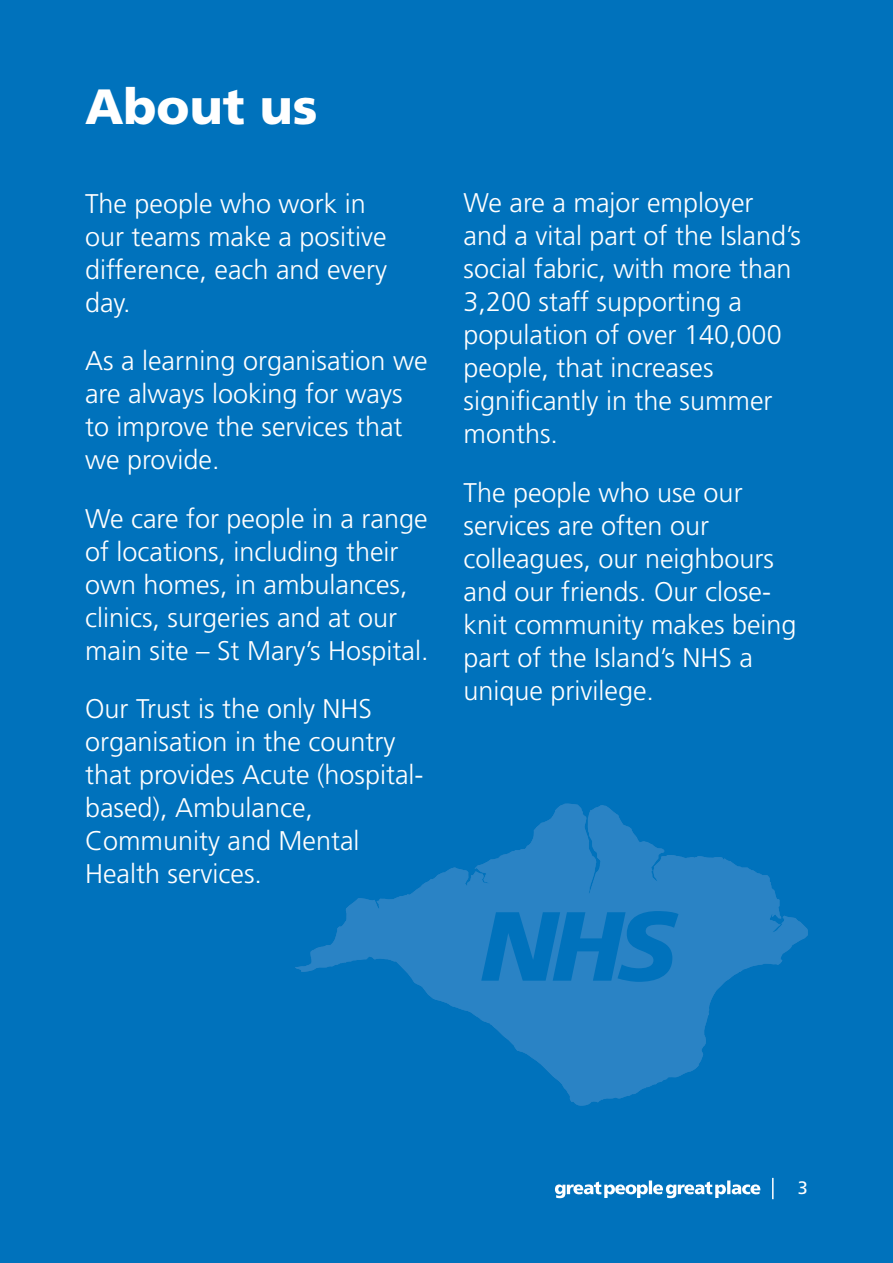
<style>
.page{position:relative;width:893px;height:1263px;background:#0072bc}
.page>*{position:absolute;margin:0;border:0;box-sizing:border-box;transform-origin:0 0}
.t1{font:900 49.5px "Frutiger";color:#fff}
.t2{font:300 27px/33px "Frutiger";color:#fff}
.t3{font:18px "Frutiger";color:#fff}
</style>
<div class="page">
<hr style="left:772px;top:1178px;width:2px;height:21px;background:#fff">
<svg style="left:555px;top:1180px;width:205px;height:18px"></svg>
<svg style="left:295px;top:803px;width:513px;height:303px"></svg>
<svg style="left:481px;top:911px;width:197px;height:71px"></svg>
<h1 class="t1" style="left:85px;top:76px;width:234px">About us</h1>
<p class="t2" style="left:85px;top:187px;width:304px">The people who work in our teams make a positive difference, each and every day.</p>
<p class="t2" style="left:85px;top:344px;width:344px">As a learning organisation we are always looking for ways to improve the services that we provide.</p>
<p class="t2" style="left:85px;top:502px;width:345px">We care for people in a range of locations, including their own homes, in ambulances, clinics, surgeries and at our main site – St Mary’s Hospital.</p>
<p class="t2" style="left:85px;top:692px;width:340px">Our Trust is the only NHS organisation in the country that provides Acute (hospital&shy;based), Ambulance,<br>Community and Mental<br>Health services.</p>
<p class="t2" style="left:463px;top:187px;width:339px">We are a major employer and a vital part of the Island’s social fabric, with more than<br>3,200 staff supporting a population of over 140,000 people, that increases significantly in the summer months.</p>
<p class="t2" style="left:463px;top:476px;width:335px">The people who use our services are often our colleagues, our neighbours and our friends. Our close&shy;knit community makes being part of the Island’s NHS a unique privilege.</p>
<p class="t3" style="left:798px;top:1177px;width:12px">3</p>
</div>
